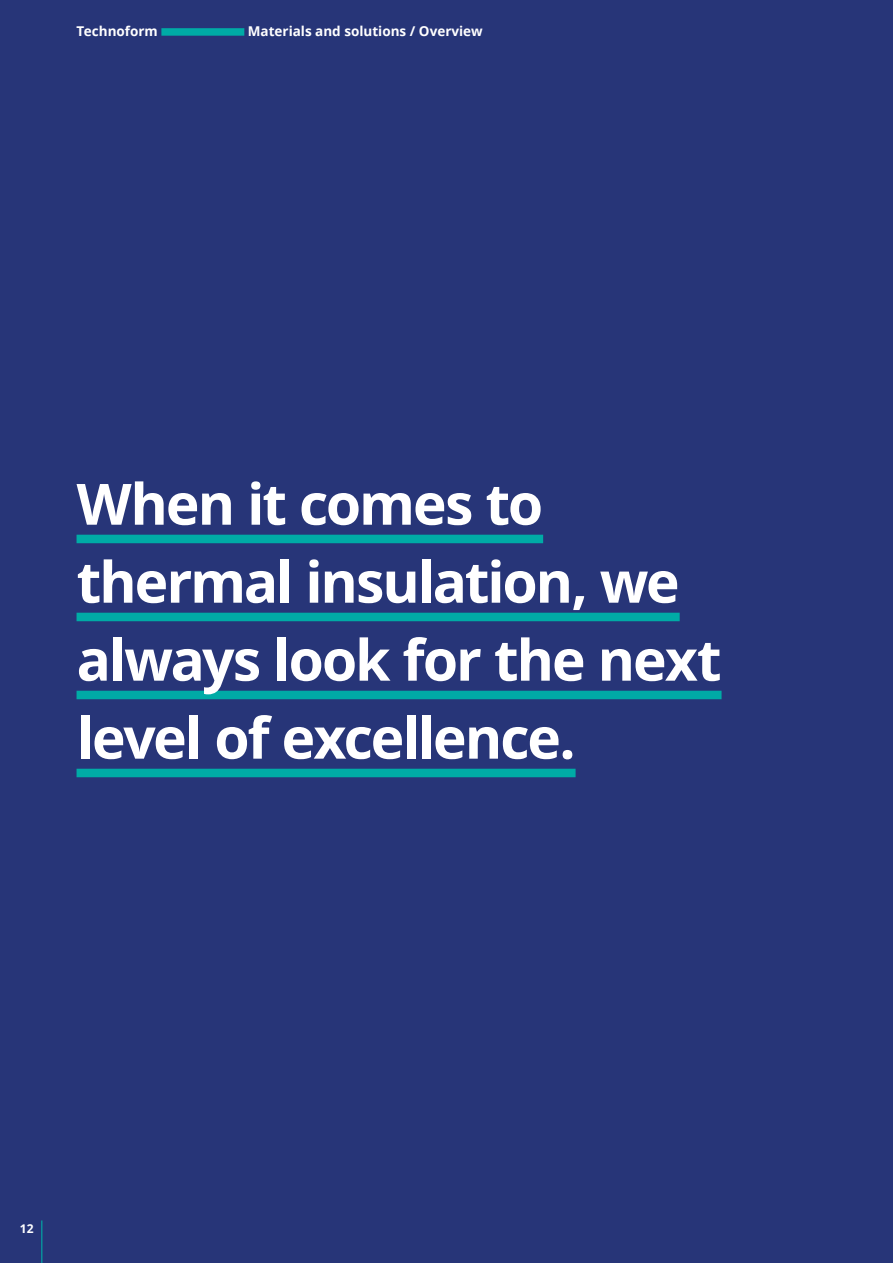
<style>
.page{position:relative;width:893px;height:1263px;background:#273578}
.page>*{position:absolute;margin:0;border:0;box-sizing:border-box;transform-origin:0 0}
.t1{font:700 57px/78px "Noto Sans";letter-spacing:-.035em;color:#fff}
.t2{font:700 13.5px "Noto Sans";color:#fff}
.t3{font:700 12px "Noto Sans";color:#fff}
</style>
<div class="page">
<div style="left:77px;top:535px;width:466px;height:8px;background:#00aba6"></div>
<div style="left:77px;top:613px;width:603px;height:8px;background:#00aba6"></div>
<div style="left:77px;top:691px;width:644px;height:8px;background:#00aba6"></div>
<div style="left:77px;top:769px;width:499px;height:8px;background:#00aba6"></div>
<div style="left:161px;top:28px;width:83px;height:8px;background:#00aba6"></div>
<hr style="left:41px;top:1220px;width:1px;height:43px;background:#00aba6">
<p class="t2" style="left:77px;top:21px;width:83px">Technoform</p>
<p class="t2" style="left:248px;top:21px;width:236px">Materials and solutions / Overview</p>
<p class="t1" style="left:77px;top:464px;width:646px">When it comes to thermal insulation, we always look for the next level of excellence.</p>
<p class="t3" style="left:20px;top:1220px;width:15px">12</p>
</div>
